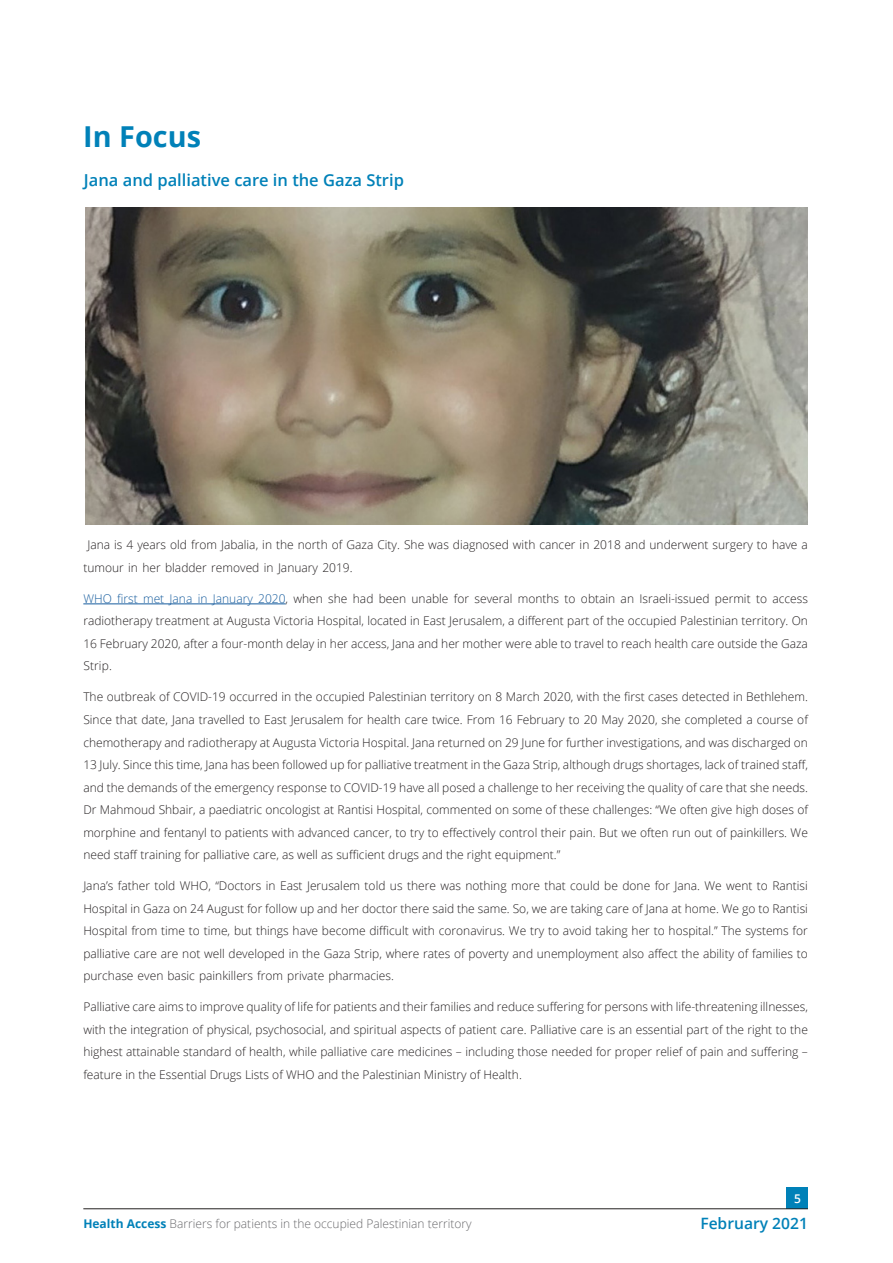
<style>
.page{position:relative;width:893px;height:1263px;background:#fff}
.page>*{position:absolute;margin:0;border:0;box-sizing:border-box;transform-origin:0 0}
.t1{font:700 28.8px "Open Sans";color:#0081b8}
.t2{font:600 16.5px "Open Sans";color:#0081b8}
.t3{font:600 15.6px "Open Sans";color:#0081b8}
.t4{font:300 12px/22.5px "Open Sans";color:#231f20;text-align:justify}
.t5{font:300 12px "Open Sans";color:#69696c}
.t6{font:600 12px "Open Sans";color:#fff}
.s1{color:#175d9e}
.s2{font-weight:700;color:#0081b8}
</style>
<div class="page">
<div style="left:787px;top:1187px;width:21px;height:21px;background:#0081b8"></div>
<img style="left:86px;top:208px;width:722px;height:316px">
<hr style="left:83px;top:604px;width:203px;height:1px;background:#175d9e">
<hr style="left:83px;top:1208px;width:725px;height:1px;background:#231f20">
<p class="t1" style="left:83px;top:116px;width:119px">In Focus</p>
<p class="t2" style="left:84px;top:169px;width:322px">Jana and palliative care in the Gaza Strip</p>
<p class="t4" style="left:83px;top:533px;width:726px;text-indent:4px">Jana is 4 years old from Jabalia, in the north of Gaza City. She was diagnosed with cancer in 2018 and underwent surgery to have a tumour in her bladder removed in January 2019.</p>
<p class="t4" style="left:83px;top:587px;width:726px"><span class="s1">WHO first met Jana in January 2020</span>, when she had been unable for several months to obtain an Israeli-issued permit to access radiotherapy treatment at Augusta Victoria Hospital, located in East Jerusalem, a different part of the occupied Palestinian territory. On 16 February 2020, after a four-month delay in her access, Jana and her mother were able to travel to reach health care outside the Gaza Strip.</p>
<p class="t4" style="left:83px;top:685px;width:726px">The outbreak of COVID-19 occurred in the occupied Palestinian territory on 8 March 2020, with the first cases detected in Bethlehem.<br>Since that date, Jana travelled to East Jerusalem for health care twice. From 16 February to 20 May 2020, she completed a course of chemotherapy and radiotherapy at Augusta Victoria Hospital. Jana returned on 29 June for further investigations, and was discharged on 13 July. Since this time, Jana has been followed up for palliative treatment in the Gaza Strip, although drugs shortages, lack of trained staff, and the demands of the emergency response to COVID-19 have all posed a challenge to her receiving the quality of care that she needs.<br>Dr Mahmoud Shbair, a paediatric oncologist at Rantisi Hospital, commented on some of these challenges: “We often give high doses of morphine and fentanyl to patients with advanced cancer, to try to effectively control their pain. But we often run out of painkillers. We need staff training for palliative care, as well as sufficient drugs and the right equipment.”</p>
<p class="t4" style="left:83px;top:874px;width:726px">Jana’s father told WHO, “Doctors in East Jerusalem told us there was nothing more that could be done for Jana. We went to Rantisi Hospital in Gaza on 24 August for follow up and her doctor there said the same. So, we are taking care of Jana at home. We go to Rantisi Hospital from time to time, but things have become difficult with coronavirus. We try to avoid taking her to hospital.” The systems for palliative care are not well developed in the Gaza Strip, where rates of poverty and unemployment also affect the ability of families to purchase even basic painkillers from private pharmacies.</p>
<p class="t4" style="left:83px;top:995px;width:726px">Palliative care aims to improve quality of life for patients and their families and reduce suffering for persons with life-threatening illnesses, with the integration of physical, psychosocial, and spiritual aspects of patient care. Palliative care is an essential part of the right to the highest attainable standard of health, while palliative care medicines – including those needed for proper relief of pain and suffering – feature in the Essential Drugs Lists of WHO and the Palestinian Ministry of Health.</p>
<p class="t6" style="left:794px;top:1190px;width:8px">5</p>
<p class="t5" style="left:83px;top:1215px;width:390px"><span class="s2">Health Access</span> Barriers for patients in the occupied Palestinian territory</p>
<h3 class="t3" style="left:700px;top:1213px;width:109px">February 2021</h3>
</div>
